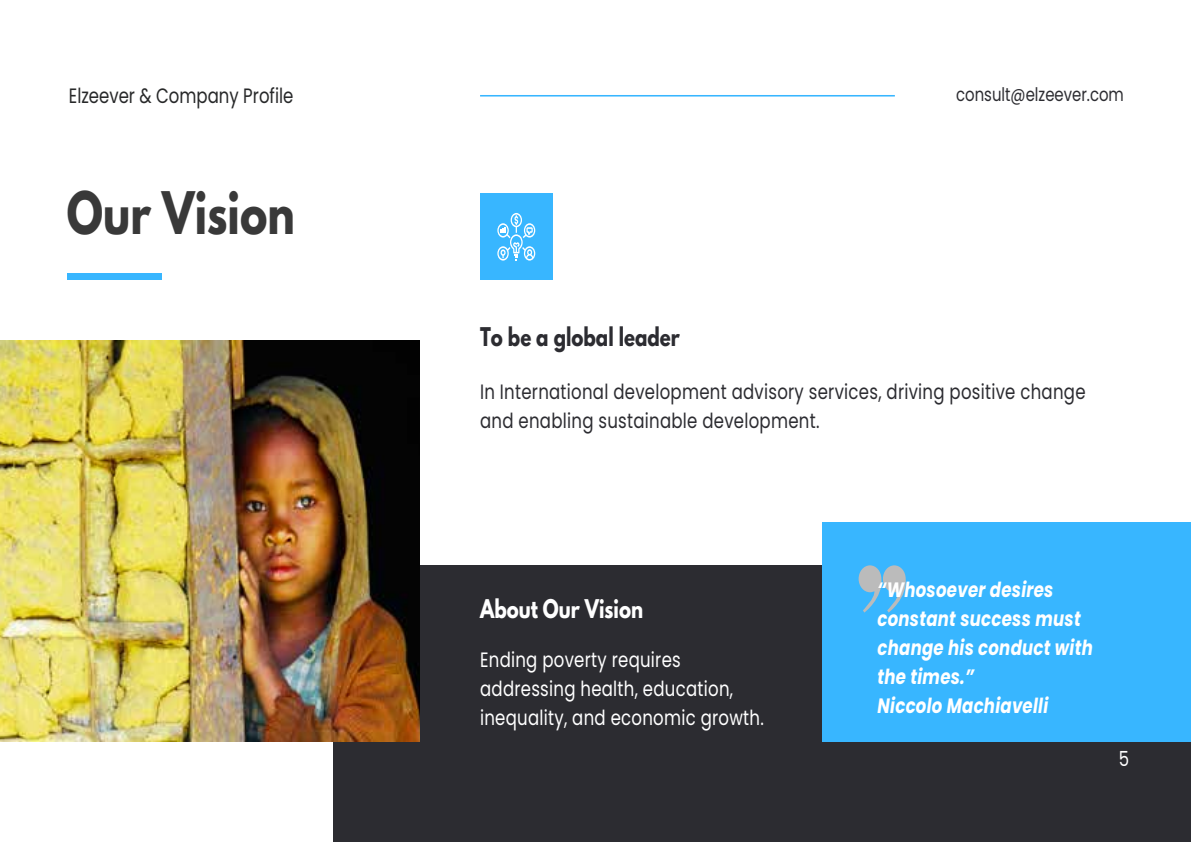
<style>
.page{position:relative;width:1191px;height:842px;background:#fff}
.page>*{position:absolute;margin:0;border:0;box-sizing:border-box;transform-origin:0 0}
.t1{font:700 52px "League Spartan";color:#393939;scale:.8 1}
.t2{font:700 22.8px "League Spartan";color:#2c2c31;scale:.8 1}
.t3{font:700 22.8px "League Spartan";color:#fff;scale:.8 1}
.t4{font:20.8px/28.8px "Poppins";letter-spacing:.015em;color:#2c2c31;scale:.8 1}
.t5{font:italic 700 20.8px/28.8px "Poppins";letter-spacing:.015em;color:#fff;scale:.8 1}
.t6{font:20.8px/28.8px "Poppins";letter-spacing:.015em;color:#fff;scale:.8 1}
.t7{font:20.8px "Poppins";color:#272829;scale:.8 1}
.t8{font:18.8px "Poppins";color:#2c2c31;scale:.8 1}
</style>
<div class="page">
<div style="left:333px;top:565px;width:858px;height:277px;background:#2c2c31"></div>
<img style="left:0;top:341px;width:420px;height:401px">
<div style="left:67px;top:274px;width:94px;height:6px;background:#38b6ff"></div>
<hr style="left:480px;top:95px;width:415px;height:1px;background:#38b6ff">
<div style="left:480px;top:194px;width:72px;height:86px;background:#38b6ff"></div>
<svg style="left:497px;top:213px;width:38px;height:47px"></svg>
<div style="left:822px;top:522px;width:369px;height:220px;background:#38b6ff"></div>
<svg style="left:858px;top:565px;width:48px;height:47px"></svg>
<p class="t7" style="left:69px;top:84px;width:282px">Elzeever &amp; Company Profile</p>
<h1 class="t1" style="left:67px;top:172px;width:286px">Our Vision</h1>
<p class="t8" style="left:956px;top:84px;width:211px">consult@elzeever.com</p>
<p class="t2" style="left:480px;top:319px;width:251px">To be a global leader</p>
<p class="t4" style="left:480px;top:377px;width:758px">In International development advisory services, driving positive change and enabling sustainable development.</p>
<p class="t3" style="left:480px;top:591px;width:205px">About Our Vision</p>
<p class="t6" style="left:480px;top:646px;width:356px">Ending poverty requires addressing health, education, inequality, and economic growth.</p>
<p class="t5" style="left:877px;top:576px;width:271px">“Whosoever desires constant success must change his conduct with the times.”<br>Niccolo Machiavelli</p>
<p class="t6" style="left:1118px;top:744px;width:14px">5</p>
</div>
